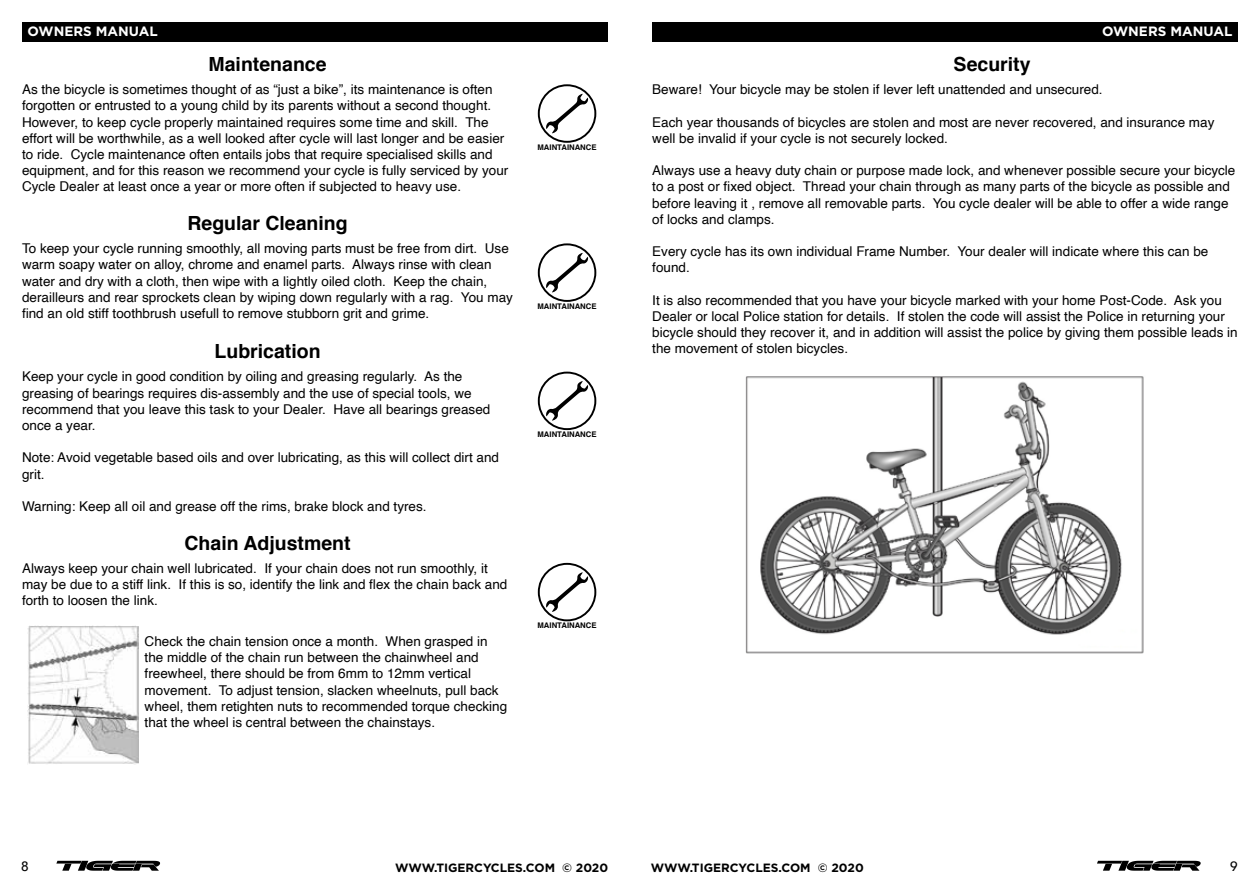
<style>
.page{position:relative;width:1259px;height:893px;background:#fff}
.page>*{position:absolute;margin:0;border:0;box-sizing:border-box;transform-origin:0 0}
.t1{font:700 19.5px "Helvetica";color:#000}
.t2{font:13.5px/16.2px "Helvetica";color:#000}
.t3{font:700 13.5px "Gotham";color:#fff}
.t4{font:500 13.5px "Avenir";color:#000}
.t5{font:700 12px "Gotham";color:#000}
.t6{font:700 7.8px "Helvetica";color:#000}
</style>
<div class="page">
<svg style="left:56px;top:861px;width:104px;height:10px"></svg>
<svg style="left:1097px;top:861px;width:103px;height:10px"></svg>
<div style="left:22px;top:22px;width:585px;height:20px;background:#000"></div>
<div style="left:652px;top:22px;width:585px;height:20px;background:#000"></div>
<img style="left:28px;top:626px;width:111px;height:138px">
<img style="left:745px;top:376px;width:399px;height:278px">
<svg style="left:546px;top:94px;width:42px;height:39px"></svg>
<div style="left:538px;top:84px;width:58px;height:59px;border:2px solid #000;border-radius:50%"></div>
<svg style="left:546px;top:253px;width:42px;height:39px"></svg>
<div style="left:538px;top:243px;width:58px;height:59px;border:2px solid #000;border-radius:50%"></div>
<svg style="left:546px;top:381px;width:42px;height:40px"></svg>
<div style="left:538px;top:372px;width:58px;height:58px;border:2px solid #000;border-radius:50%"></div>
<svg style="left:546px;top:572px;width:42px;height:40px"></svg>
<div style="left:538px;top:563px;width:58px;height:58px;border:2px solid #000;border-radius:50%"></div>
<p class="t3" style="left:28px;top:24px;width:132px">OWNERS MANUAL</p>
<p class="t3" style="left:1102px;top:24px;width:132px">OWNERS MANUAL</p>
<h1 class="t1" style="left:208px;top:48px;width:120px">Maintenance</h1>
<h1 class="t1" style="left:953px;top:48px;width:78px">Security</h1>
<p class="t2" style="left:22px;top:82px;width:488px">As the bicycle is sometimes thought of as “just a bike”, its maintenance is often forgotten or entrusted to a young child by its parents without a second thought.<br>However, to keep cycle properly maintained requires some time and skill. The effort will be worthwhile, as a well looked after cycle will last longer and be easier to ride. Cycle maintenance often entails jobs that require specialised skills and equipment, and for this reason we recommend your cycle is fully serviced by your Cycle Dealer at least once a year or more often if subjected to heavy use.</p>
<p class="t2" style="left:652px;top:82px;width:452px">Beware! Your bicycle may be stolen if lever left unattended and unsecured.</p>
<p class="t2" style="left:652px;top:114px;width:564px">Each year thousands of bicycles are stolen and most are never recovered, and insurance may well be invalid if your cycle is not securely locked.</p>
<p class="t2" style="left:652px;top:163px;width:584px">Always use a heavy duty chain or purpose made lock, and whenever possible secure your bicycle to a post or fixed object. Thread your chain through as many parts of the bicycle as possible and before leaving it , remove all removable parts. You cycle dealer will be able to offer a wide range of locks and clamps.</p>
<p class="t2" style="left:652px;top:244px;width:557px">Every cycle has its own individual Frame Number. Your dealer will indicate where this can be found.</p>
<p class="t2" style="left:652px;top:292px;width:587px">It is also recommended that you have your bicycle marked with your home Post-Code. Ask you Dealer or local Police station for details. If stolen the code will assist the Police in returning your bicycle should they recover it, and in addition will assist the police by giving them possible leads in the movement of stolen bicycles.</p>
<p class="t6" style="left:537px;top:141px;width:61px">MAINTAINANCE</p>
<h1 class="t1" style="left:187px;top:207px;width:162px">Regular Cleaning</h1>
<p class="t2" style="left:22px;top:241px;width:492px">To keep your cycle running smoothly, all moving parts must be free from dirt. Use warm soapy water on alloy, chrome and enamel parts. Always rinse with clean water and dry with a cloth, then wipe with a lightly oiled cloth. Keep the chain, derailleurs and rear sprockets clean by wiping down regularly with a rag. You may find an old stiff toothbrush usefull to remove stubborn grit and grime.</p>
<p class="t6" style="left:537px;top:300px;width:61px">MAINTAINANCE</p>
<h1 class="t1" style="left:214px;top:336px;width:108px">Lubrication</h1>
<p class="t2" style="left:22px;top:369px;width:470px">Keep your cycle in good condition by oiling and greasing regularly. As the greasing of bearings requires dis-assembly and the use of special tools, we recommend that you leave this task to your Dealer. Have all bearings greased once a year.</p>
<p class="t2" style="left:22px;top:450px;width:478px">Note: Avoid vegetable based oils and over lubricating, as this will collect dirt and grit.</p>
<p class="t2" style="left:22px;top:499px;width:406px">Warning: Keep all oil and grease off the rims, brake block and tyres.</p>
<h1 class="t1" style="left:184px;top:527px;width:168px">Chain Adjustment</h1>
<p class="t2" style="left:22px;top:560px;width:487px">Always keep your chain well lubricated. If your chain does not run smoothly, it may be due to a stiff link. If this is so, identify the link and flex the chain back and forth to loosen the link.</p>
<p class="t2" style="left:145px;top:634px;width:364px">Check the chain tension once a month. When grasped in the middle of the chain run between the chainwheel and freewheel, there should be from 6mm to 12mm vertical movement. To adjust tension, slacken wheelnuts, pull back wheel, them retighten nuts to recommended torque checking that the wheel is central between the chainstays.</p>
<p class="t6" style="left:537px;top:428px;width:61px">MAINTAINANCE</p>
<p class="t6" style="left:537px;top:619px;width:61px">MAINTAINANCE</p>
<p class="t4" style="left:21px;top:855px;width:9px">8</p>
<p class="t5" style="left:395px;top:861px;width:215px">WWW.TIGERCYCLES.COM © 2020</p>
<p class="t5" style="left:651px;top:861px;width:215px">WWW.TIGERCYCLES.COM © 2020</p>
<p class="t4" style="left:1230px;top:855px;width:9px">9</p>
</div>
